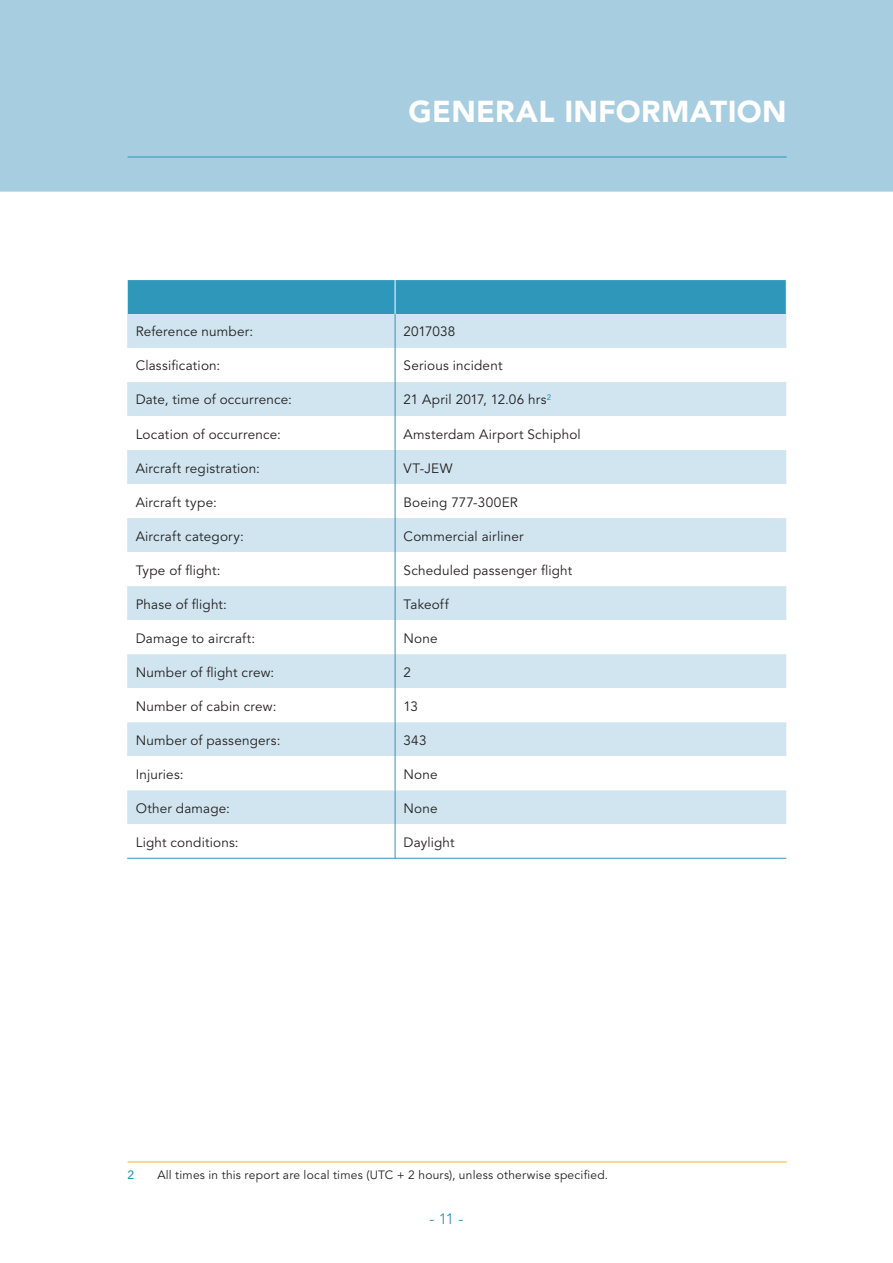
<style>
.page{position:relative;width:893px;height:1263px;background:#fff}
.page>*{position:absolute;margin:0;border:0;box-sizing:border-box;transform-origin:0 0}
.t1{font:900 30px "Avenir LT Std";letter-spacing:.01em;color:#fff}
.t2{font:15px "Avenir LT Std";color:#2f97b9}
.t3{font:13.5px "Avenir LT Std";letter-spacing:.015em;color:#231f20}
.t4{font:13.5px "Avenir LT Std";letter-spacing:-.005em;color:#231f20}
.t5{font:12px "Avenir LT Std";letter-spacing:.02em;color:#231f20}
.t6{font:500 12px "Avenir LT Std";color:#2f97b9}
</style>
<div class="page">
<div style="left:0;top:0;width:893px;height:192px;background:#a7cde0"></div>
<hr style="left:128px;top:157px;width:659px;height:1px;background:#2f97b9">
<div style="left:128px;top:280px;width:658px;height:34px;background:#2f97b9"></div>
<div style="left:127px;top:314px;width:659px;height:34px;background:#d0e5ef"></div>
<svg style="left:127px;top:348px;width:659px;height:510px"></svg>
<hr style="left:395px;top:280px;width:1px;height:34px;background:#fff">
<hr style="left:395px;top:314px;width:1px;height:34px;background:#2f97b9">
<hr style="left:395px;top:348px;width:1px;height:34px;background:#2f97b9">
<hr style="left:395px;top:382px;width:1px;height:34px;background:#2f97b9">
<hr style="left:395px;top:416px;width:1px;height:34px;background:#2f97b9">
<hr style="left:395px;top:450px;width:1px;height:34px;background:#2f97b9">
<hr style="left:395px;top:484px;width:1px;height:34px;background:#2f97b9">
<hr style="left:395px;top:518px;width:1px;height:34px;background:#2f97b9">
<hr style="left:395px;top:552px;width:1px;height:34px;background:#2f97b9">
<hr style="left:395px;top:586px;width:1px;height:34px;background:#2f97b9">
<hr style="left:395px;top:620px;width:1px;height:34px;background:#2f97b9">
<hr style="left:395px;top:654px;width:1px;height:34px;background:#2f97b9">
<hr style="left:395px;top:688px;width:1px;height:34px;background:#2f97b9">
<hr style="left:395px;top:722px;width:1px;height:34px;background:#2f97b9">
<hr style="left:395px;top:756px;width:1px;height:34px;background:#2f97b9">
<hr style="left:395px;top:790px;width:1px;height:34px;background:#2f97b9">
<hr style="left:395px;top:824px;width:1px;height:34px;background:#2f97b9">
<hr style="left:127px;top:858px;width:268px;height:1px;background:#2f97b9">
<hr style="left:395px;top:858px;width:391px;height:1px;background:#2f97b9">
<hr style="left:128px;top:1162px;width:659px;height:1px;background:#fbb033">
<h1 class="t1" style="left:409px;top:93px;width:380px">GENERAL INFORMATION</h1>
<p class="t3" style="left:136px;top:324px;width:119px">Reference number:</p>
<p class="t4" style="left:404px;top:324px;width:53px">2017038</p>
<p class="t3" style="left:136px;top:358px;width:86px">Classification:</p>
<p class="t3" style="left:404px;top:358px;width:100px">Serious incident</p>
<p class="t3" style="left:136px;top:392px;width:158px">Date, time of occurrence:</p>
<p class="t3" style="left:404px;top:392px;width:149px">21 April 2017, 12.06 hrs<sup>2</sup></p>
<p class="t3" style="left:136px;top:426px;width:147px">Location of occurrence:</p>
<p class="t3" style="left:404px;top:426px;width:179px">Amsterdam Airport Schiphol</p>
<p class="t3" style="left:136px;top:460px;width:126px">Aircraft registration:</p>
<p class="t3" style="left:404px;top:460px;width:50px">VT-JEW</p>
<p class="t3" style="left:136px;top:494px;width:83px">Aircraft type:</p>
<p class="t3" style="left:404px;top:494px;width:116px">Boeing 777-300ER</p>
<p class="t3" style="left:136px;top:528px;width:110px">Aircraft category:</p>
<p class="t3" style="left:404px;top:528px;width:122px">Commercial airliner</p>
<p class="t3" style="left:136px;top:562px;width:86px">Type of flight:</p>
<p class="t3" style="left:404px;top:562px;width:170px">Scheduled passenger flight</p>
<p class="t3" style="left:136px;top:596px;width:93px">Phase of flight:</p>
<p class="t3" style="left:404px;top:596px;width:47px">Takeoff</p>
<p class="t3" style="left:136px;top:630px;width:121px">Damage to aircraft:</p>
<p class="t3" style="left:404px;top:630px;width:36px">None</p>
<p class="t3" style="left:136px;top:664px;width:140px">Number of flight crew:</p>
<p class="t3" style="left:404px;top:664px;width:9px">2</p>
<p class="t3" style="left:136px;top:698px;width:142px">Number of cabin crew:</p>
<p class="t3" style="left:404px;top:698px;width:16px">13</p>
<p class="t3" style="left:136px;top:732px;width:146px">Number of passengers:</p>
<p class="t3" style="left:404px;top:732px;width:24px">343</p>
<p class="t3" style="left:136px;top:766px;width:49px">Injuries:</p>
<p class="t3" style="left:404px;top:766px;width:36px">None</p>
<p class="t3" style="left:136px;top:800px;width:96px">Other damage:</p>
<p class="t3" style="left:404px;top:800px;width:36px">None</p>
<p class="t3" style="left:136px;top:834px;width:104px">Light conditions:</p>
<p class="t3" style="left:404px;top:834px;width:53px">Daylight</p>
<p class="t6" style="left:128px;top:1168px;width:8px">2</p>
<p class="t5" style="left:157px;top:1168px;width:452px">All times in this report are local times (UTC + 2 hours), unless otherwise specified.</p>
<p class="t2" style="left:429px;top:1210px;width:36px">- 11 -</p>
</div>
